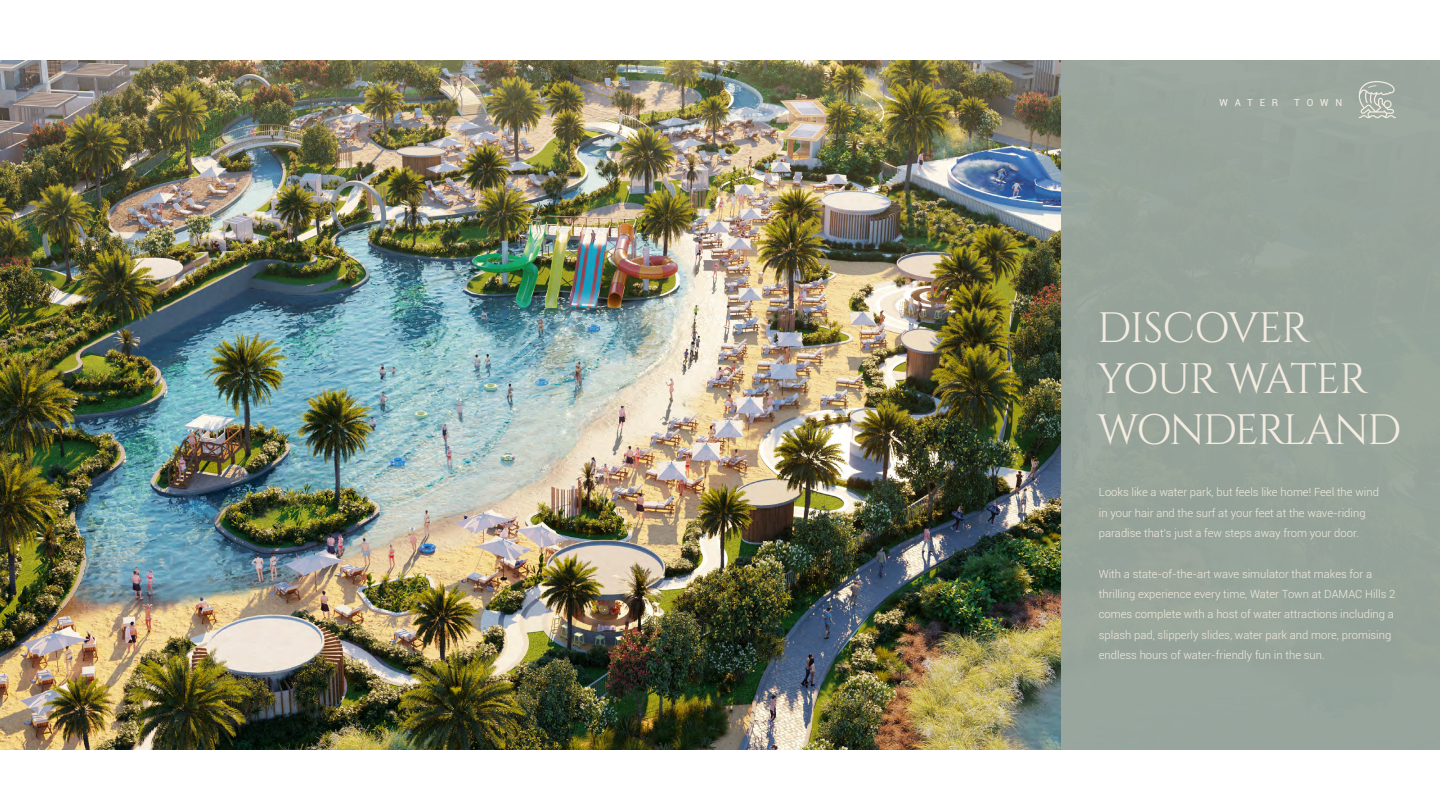
<style>
.page{position:relative;width:1440px;height:810px;background:#fff}
.page>*{position:absolute;margin:0;border:0;box-sizing:border-box;transform-origin:0 0}
.t1{font:42.53px/51px "Cinzel";letter-spacing:-.04em;color:#f4ece1}
.t2{font:300 11.25px/20.3px "Roboto";color:#f4ece1}
.t3{font:9.75px "Roboto";letter-spacing:.7em;color:#f4ece1}
</style>
<div class="page">
<img style="left:0;top:60px;width:1440px;height:690px">
<div style="left:1061px;top:61px;width:379px;height:689px;background:#9ba89f"></div>
<svg style="left:1359px;top:81px;width:37px;height:38px"></svg>
<p class="t3" style="left:1220px;top:96px;width:60px">WATER</p>
<p class="t3" style="left:1294px;top:96px;width:50px">TOWN</p>
<h1 class="t1" style="left:1097px;top:304px;width:306px">DISCOVER<br>YOUR WATER<br>WONDERLAND</h1>
<p class="t2" style="left:1099px;top:482px;width:282px">Looks like a water park, but feels like home! Feel the wind in your hair and the surf at your feet at the wave-riding paradise that s’ just a few steps away from your door.</p>
<p class="t2" style="left:1099px;top:563px;width:298px">With a state-of-the-art wave simulator that makes for a thrilling experience every time, Water Town at DAMAC Hills 2 comes complete with a host of water attractions including a splash pad, slipperly slides, water park and more, promising endless hours of water-friendly fun in the sun.</p>
</div>
